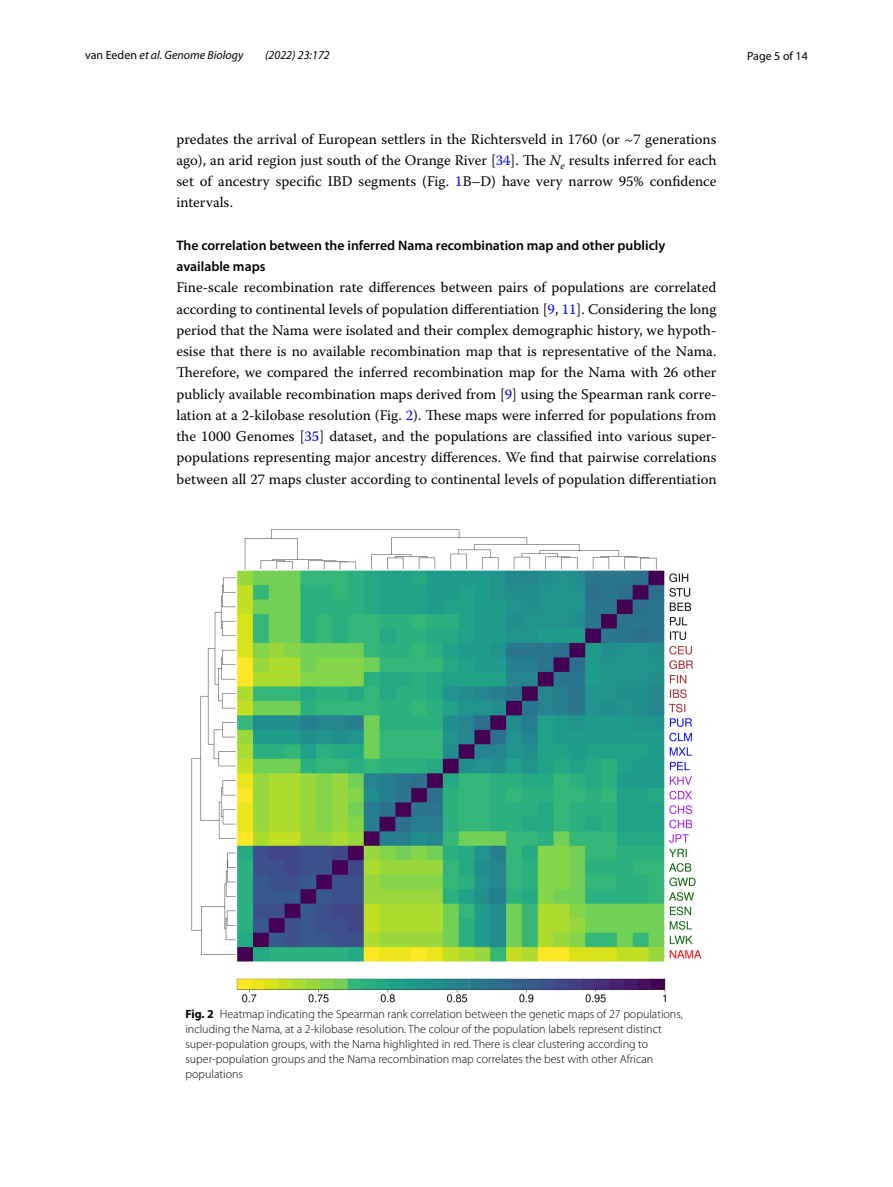
<style>
.page{position:relative;width:893px;height:1187px;background:#fff}
.page>*{position:absolute;margin:0;border:0;box-sizing:border-box;transform-origin:0 0}
.t1{font:14.7px/21.3px "Warnock Pro";color:#000;text-align:justify}
.t2{font:600 13.8px/21.1px "Myriad Pro";color:#000}
.t3{font:300 12px/15px "Myriad Pro";color:#000}
.t4{font:italic 12px "Myriad Pro";color:#000}
.t5{font:12px "Myriad Pro";color:#000}
.s1{font-style:normal}
.s2{color:#00f}
.s3{font-style:italic}
.s4{font-weight:700}
</style>
<div class="page">
<img style="left:191px;top:529px;width:511px;height:473px">
<p class="t4" style="left:85px;top:48px;width:160px"><span class="s1">van Eeden</span> et al. Genome Biology</p>
<p class="t4" style="left:265px;top:48px;width:66px">(2022) 23:172</p>
<p class="t5" style="left:747px;top:48px;width:62px">Page 5 of 14</p>
<p class="t1" style="left:176px;top:128px;width:541px">predates the arrival of European settlers in the Richtersveld in 1760 (or ~7 generations ago), an arid region just south of the Orange River [<span class="s2">34</span>]. The <span class="s3">N</span><sub>e</sub> results inferred for each set of ancestry specific IBD segments (Fig. <span class="s2">1</span>B–D) have very narrow 95% confidence intervals.</p>
<p class="t2" style="left:176px;top:234px;width:490px">The correlation between the inferred Nama recombination map and other publicly available maps</p>
<p class="t1" style="left:176px;top:277px;width:542px">Fine-scale recombination rate differences between pairs of populations are correlated according to continental levels of population differentiation [<span class="s2">9</span>, <span class="s2">11</span>]. Considering the long period that the Nama were isolated and their complex demographic history, we hypoth&shy;esise that there is no available recombination map that is representative of the Nama.<br>Therefore, we compared the inferred recombination map for the Nama with 26 other publicly available recombination maps derived from [<span class="s2">9</span>] using the Spearman rank corre&shy;lation at a 2-kilobase resolution (Fig. <span class="s2">2</span>). These maps were inferred for populations from the 1000 Genomes [<span class="s2">35</span>] dataset, and the populations are classified into various super&shy;populations representing major ancestry differences. We find that pairwise correlations between all 27 maps cluster according to continental levels of population differentiation</p>
<p class="t3" style="left:185px;top:1006px;width:499px"><span class="s4">Fig. 2</span> Heatmap indicating the Spearman rank correlation between the genetic maps of 27 populations, including the Nama, at a 2-kilobase resolution. The colour of the population labels represent distinct super-population groups, with the Nama highlighted in red. There is clear clustering according to super-population groups and the Nama recombination map correlates the best with other African populations</p>
</div>
